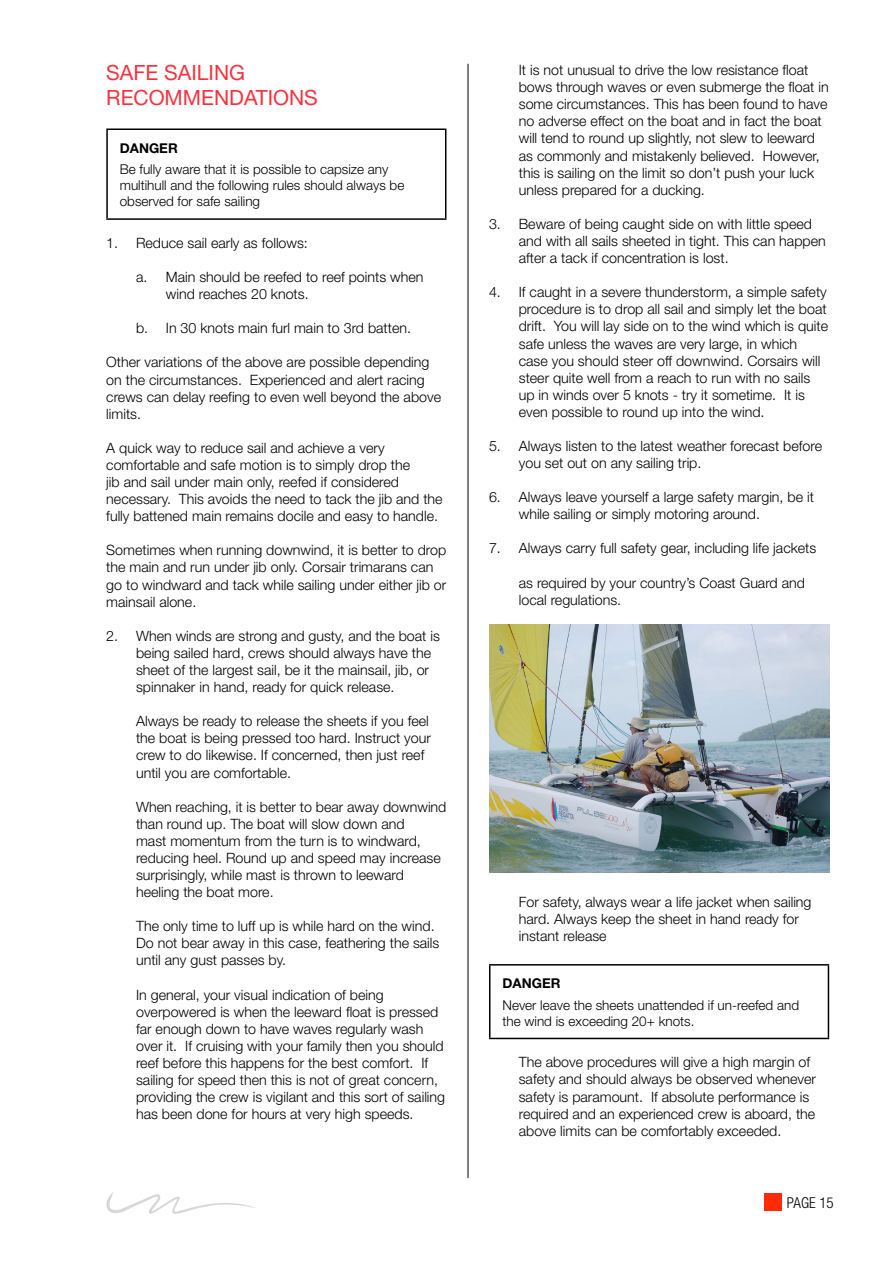
<style>
.page{position:relative;width:893px;height:1263px;background:#fff}
.page>*{position:absolute;margin:0;border:0;box-sizing:border-box;transform-origin:0 0}
.t1{font:21px/25.2px "Helvetica Neue";color:#f7323f}
.t2{font:300 condensed 15px "Helvetica Neue";color:#000}
.t3{font:300 14.25px/17.1px "Helvetica Neue";color:#000}
.t4{font:300 13.5px/16.2px "Helvetica Neue";color:#000}
.t5{font:700 13.5px "Helvetica Neue";color:#000}
</style>
<div class="page">
<div style="left:765px;top:1194px;width:17px;height:17px;background:#ff2b06"></div>
<svg style="left:106px;top:1192px;width:149px;height:22px"></svg>
<hr style="left:468px;top:64px;width:1px;height:1114px;background:#000">
<hr style="left:106px;top:128px;width:340px;height:2px;background:#000">
<hr style="left:106px;top:130px;width:2px;height:88px;background:#000">
<hr style="left:445px;top:130px;width:1px;height:88px;background:#000">
<hr style="left:106px;top:218px;width:340px;height:2px;background:#000">
<img style="left:489px;top:624px;width:340px;height:249px">
<hr style="left:489px;top:964px;width:340px;height:1px;background:#000">
<hr style="left:489px;top:965px;width:1px;height:73px;background:#000">
<hr style="left:828px;top:965px;width:1px;height:73px;background:#000">
<hr style="left:489px;top:1038px;width:340px;height:1px;background:#000">
<h1 class="t1" style="left:106px;top:60px;width:213px">SAFE SAILING<br>RECOMMENDATIONS</h1>
<p class="t5" style="left:120px;top:139px;width:59px">DANGER</p>
<p class="t4" style="left:120px;top:161px;width:286px">Be fully aware that it is possible to capsize any multihull and the following rules should always be observed for safe sailing</p>
<p class="t3" style="left:106px;top:234px;width:203px">1. Reduce sail early as follows:</p>
<p class="t3" style="left:166px;top:268px;width:259px;text-indent:-30px">a. Main should be reefed to reef points when wind reaches 20 knots.</p>
<p class="t3" style="left:136px;top:319px;width:276px">b. In 30 knots main furl main to 3rd batten.</p>
<p class="t3" style="left:106px;top:353px;width:336px">Other variations of the above are possible depending on the circumstances. Experienced and alert racing crews can delay reefing to even well beyond the above limits.</p>
<p class="t3" style="left:106px;top:439px;width:338px">A quick way to reduce sail and achieve a very comfortable and safe motion is to simply drop the<br>jib and sail under main only, reefed if considered necessary. This avoids the need to tack the jib and the fully battened main remains docile and easy to handle.</p>
<p class="t3" style="left:106px;top:541px;width:341px">Sometimes when running downwind, it is better to drop the main and run under jib only. Corsair trimarans can go to windward and tack while sailing under either jib or mainsail alone.</p>
<p class="t3" style="left:136px;top:627px;width:305px;text-indent:-30px">2. When winds are strong and gusty, and the boat is being sailed hard, crews should always have the sheet of the largest sail, be it the mainsail, jib, or spinnaker in hand, ready for quick release.</p>
<p class="t3" style="left:136px;top:712px;width:296px">Always be ready to release the sheets if you feel the boat is being pressed too hard. Instruct your crew to do likewise. If concerned, then just reef until you are comfortable.</p>
<p class="t3" style="left:136px;top:798px;width:312px">When reaching, it is better to bear away downwind than round up. The boat will slow down and<br>mast momentum from the turn is to windward, reducing heel. Round up and speed may increase surprisingly, while mast is thrown to leeward heeling the boat more.</p>
<p class="t3" style="left:136px;top:917px;width:305px">The only time to luff up is while hard on the wind.<br>Do not bear away in this case, feathering the sails until any gust passes by.</p>
<p class="t3" style="left:136px;top:986px;width:311px">In general, your visual indication of being overpowered is when the leeward float is pressed far enough down to have waves regularly wash over it. If cruising with your family then you should reef before this happens for the best comfort. If sailing for speed then this is not of great concern, providing the crew is vigilant and this sort of sailing has been done for hours at very high speeds.</p>
<p class="t3" style="left:519px;top:61px;width:311px">It is not unusual to drive the low resistance float bows through waves or even submerge the float in some circumstances. This has been found to have no adverse effect on the boat and in fact the boat will tend to round up slightly, not slew to leeward as commonly and mistakenly believed. However, this is sailing on the limit so don’t push your luck unless prepared for a ducking.</p>
<p class="t3" style="left:519px;top:215px;width:308px;text-indent:-30px">3. Beware of being caught side on with little speed and with all sails sheeted in tight. This can happen after a tack if concentration is lost.</p>
<p class="t3" style="left:519px;top:283px;width:311px;text-indent:-30px">4. If caught in a severe thunderstorm, a simple safety procedure is to drop all sail and simply let the boat drift. You will lay side on to the wind which is quite safe unless the waves are very large, in which case you should steer off downwind. Corsairs will steer quite well from a reach to run with no sails up in winds over 5 knots - try it sometime. It is even possible to round up into the wind.</p>
<p class="t3" style="left:519px;top:437px;width:305px;text-indent:-30px">5. Always listen to the latest weather forecast before you set out on any sailing trip.</p>
<p class="t3" style="left:519px;top:488px;width:297px;text-indent:-30px">6. Always leave yourself a large safety margin, be it while sailing or simply motoring around.</p>
<p class="t3" style="left:489px;top:540px;width:329px">7. Always carry full safety gear, including life jackets</p>
<p class="t3" style="left:519px;top:574px;width:288px">as required by your country’s Coast Guard and local regulations.</p>
<p class="t3" style="left:519px;top:893px;width:294px">For safety, always wear a life jacket when sailing hard. Always keep the sheet in hand ready for instant release</p>
<p class="t5" style="left:502px;top:975px;width:59px">DANGER</p>
<p class="t4" style="left:502px;top:996px;width:298px">Never leave the sheets unattended if un-reefed and the wind is exceeding 20+ knots.</p>
<p class="t3" style="left:519px;top:1053px;width:299px">The above procedures will give a high margin of safety and should always be observed whenever safety is paramount. If absolute performance is required and an experienced crew is aboard, the above limits can be comfortably exceeded.</p>
<p class="t2" style="left:787px;top:1194px;width:48px">PAGE 15</p>
</div>
